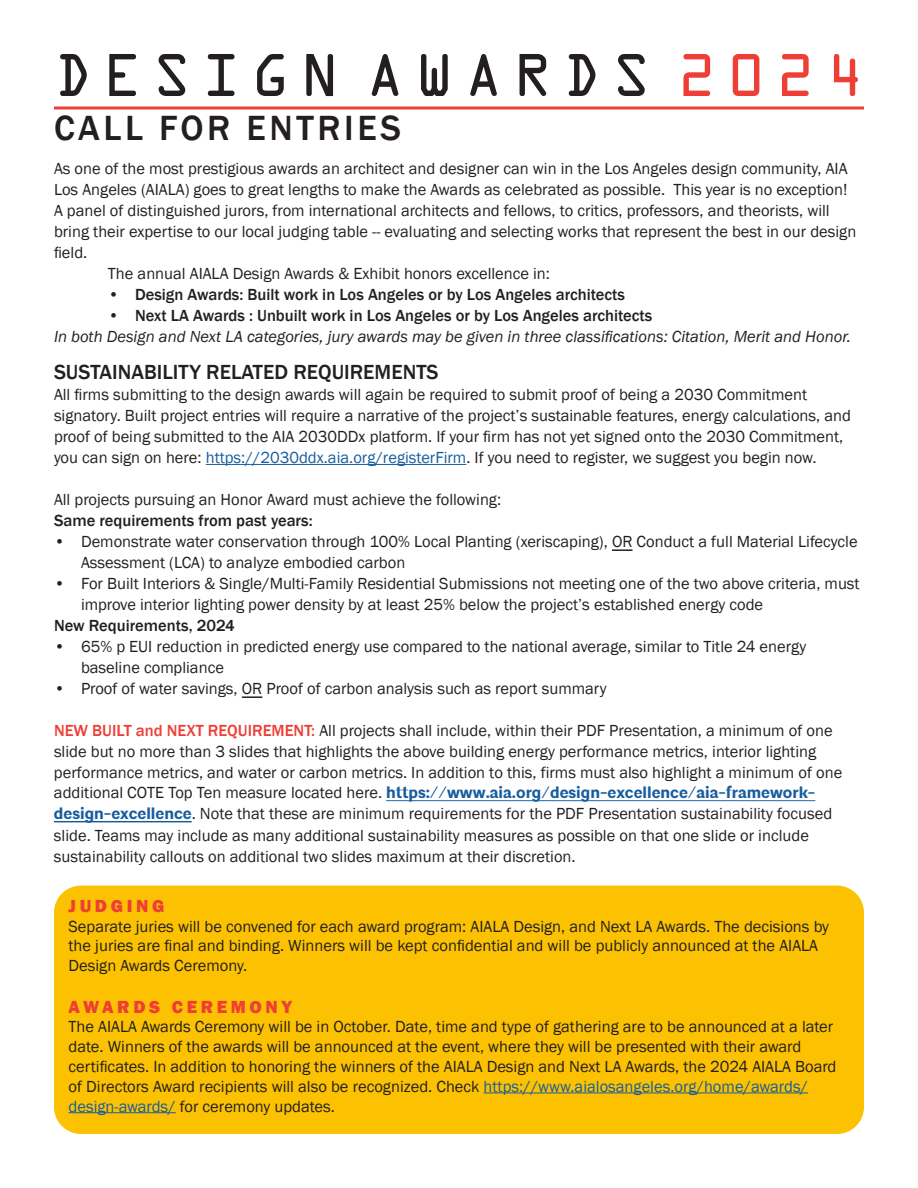
<style>
.page{position:relative;width:918px;height:1188px;background:#fff}
.page>*{position:absolute;margin:0;border:0;box-sizing:border-box;transform-origin:0 0}
.t1{font:54px "OCRA Std";letter-spacing:.19em;color:#231f20}
.t2{font:500 36px "Franklin Gothic";letter-spacing:.1em;color:#231f20}
.t3{font:500 21px "Franklin Gothic";color:#231f20}
.t4{font:800 18px "Franklin Gothic";letter-spacing:.2em;color:#ef3e36}
.t5{font:16.5px/21px "Franklin Gothic";color:#231f20}
.t6{font:500 16.5px "Franklin Gothic";color:#231f20}
.t7{font:italic 16.5px "Franklin Gothic";color:#231f20}
.s1{color:#ef3e36}
.s2{color:#175d9e}
.s3{font-weight:500;color:#ef3e36}
.s4{font-family:"Architype";font-weight:700;color:#175d9e}
</style>
<div class="page">
<div style="left:54px;top:886px;width:810px;height:248px;background:#fcc201;border-radius:27px"></div>
<hr style="left:206px;top:464px;width:260px;height:1px;background:#175d9e">
<hr style="left:612px;top:549px;width:21px;height:2px;background:#231f20">
<hr style="left:242px;top:696px;width:20px;height:2px;background:#231f20">
<hr style="left:484px;top:1093px;width:324px;height:1px;background:#175d9e">
<hr style="left:69px;top:1112px;width:107px;height:1px;background:#175d9e">
<svg style="left:54px;top:106px;width:810px;height:4px;background:#f26e68"></svg>
<hr style="left:386px;top:800px;width:429px;height:1px;background:#175d9e">
<hr style="left:54px;top:821px;width:138px;height:1px;background:#175d9e">
<h1 class="t1" style="left:54px;top:52px;width:811px">DESIGN AWARDS <span class="s1">2024</span></h1>
<p class="t2" style="left:54px;top:106px;width:348px">CALL FOR ENTRIES</p>
<p class="t5" style="left:54px;top:158px;width:804px">As one of the most prestigious awards an architect and designer can win in the Los Angeles design community, AIA Los Angeles (AIALA) goes to great lengths to make the Awards as celebrated as possible. This year is no exception!<br>A panel of distinguished jurors, from international architects and fellows, to critics, professors, and theorists, will bring their expertise to our local judging table -- evaluating and selecting works that represent the best in our design field.</p>
<p class="t5" style="left:108px;top:263px;width:444px">The annual AIALA Design Awards &amp; Exhibit honors excellence in:</p>
<p class="t6" style="left:108px;top:284px;width:519px">• Design Awards: Built work in Los Angeles or by Los Angeles architects</p>
<p class="t6" style="left:108px;top:305px;width:546px">• Next LA Awards : Unbuilt work in Los Angeles or by Los Angeles architects</p>
<p class="t7" style="left:54px;top:326px;width:799px">In both Design and Next LA categories, jury awards may be given in three classifications: Citation, Merit and Honor.</p>
<p class="t3" style="left:54px;top:359px;width:386px">SUSTAINABILITY RELATED REQUIREMENTS</p>
<p class="t5" style="left:54px;top:385px;width:799px">All firms submitting to the design awards will again be required to submit proof of being a 2030 Commitment signatory. Built project entries will require a narrative of the project’s sustainable features, energy calculations, and proof of being submitted to the AIA 2030DDx platform. If your firm has not yet signed onto the 2030 Commitment, you can sign on here: <span class="s2">https://2030ddx.aia.org/registerFirm</span>. If you need to register, we suggest you begin now.</p>
<p class="t5" style="left:54px;top:490px;width:449px">All projects pursuing an Honor Award must achieve the following:</p>
<p class="t6" style="left:54px;top:511px;width:260px">Same requirements from past years:</p>
<p class="t5" style="left:81px;top:532px;width:778px;text-indent:-27px">• Demonstrate water conservation through 100% Local Planting (xeriscaping), OR Conduct a full Material Lifecycle<br>Assessment (LCA) to analyze embodied carbon</p>
<p class="t5" style="left:81px;top:574px;width:780px;text-indent:-27px">• For Built Interiors &amp; Single/Multi-Family Residential Submissions not meeting one of the two above criteria, must improve interior lighting power density by at least 25% below the project’s established energy code</p>
<p class="t6" style="left:54px;top:616px;width:182px">New Requirements, 2024</p>
<p class="t5" style="left:81px;top:637px;width:727px;text-indent:-27px">• 65% p EUI reduction in predicted energy use compared to the national average, similar to Title 24 energy baseline compliance</p>
<p class="t5" style="left:54px;top:679px;width:554px">• Proof of water savings, OR Proof of carbon analysis such as report summary</p>
<p class="t5" style="left:54px;top:721px;width:790px"><span class="s3">NEW BUILT and NEXT REQUIREMENT:</span> All projects shall include, within their PDF Presentation, a minimum of one slide but no more than 3 slides that highlights the above building energy performance metrics, interior lighting performance metrics, and water or carbon metrics. In addition to this, firms must also highlight a minimum of one additional COTE Top Ten measure located here. <span class="s4">https://www.aia.org/design-excellence/aia-framework&shy;design-excellence</span>. Note that these are minimum requirements for the PDF Presentation sustainability focused slide. Teams may include as many additional sustainability measures as possible on that one slide or include sustainability callouts on additional two slides maximum at their discretion.</p>
<p class="t4" style="left:69px;top:894px;width:97px">JUDGING</p>
<p class="t5" style="left:69px;top:916px;width:762px;line-height:19.8px">Separate juries will be convened for each award program: AIALA Design, and Next LA Awards. The decisions by the juries are final and binding. Winners will be kept confidential and will be publicly announced at the AIALA<br>Design Awards Ceremony.</p>
<p class="t4" style="left:69px;top:995px;width:225px">AWARDS CEREMONY</p>
<p class="t5" style="left:69px;top:1017px;width:769px;line-height:19.8px">The AIALA Awards Ceremony will be in October. Date, time and type of gathering are to be announced at a later date. Winners of the awards will be announced at the event, where they will be presented with their award certificates. In addition to honoring the winners of the AIALA Design and Next LA Awards, the 2024 AIALA Board of Directors Award recipients will also be recognized. Check <span class="s2">https://www.aialosangeles.org/home/awards/ design-awards/</span> for ceremony updates.</p>
</div>
